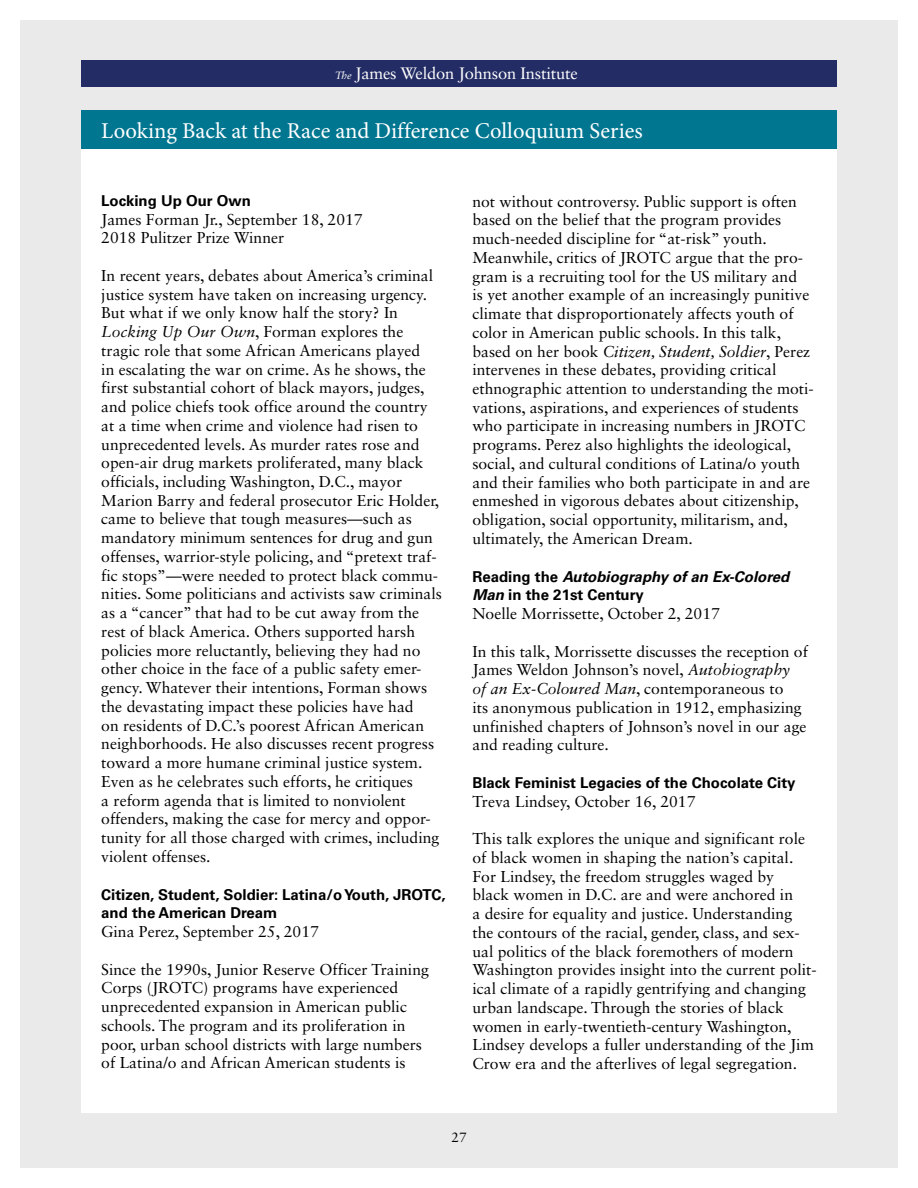
<style>
.page{position:relative;width:918px;height:1188px;background:#fff}
.page>*{position:absolute;margin:0;border:0;box-sizing:border-box;transform-origin:0 0}
.t1{font:22.65px "Minion Pro";color:#fff}
.t2{font:16.5px "Sabon LT Std";letter-spacing:-.01em;color:#fff}
.t3{font:15.75px/18.8px "Sabon LT Std";color:#000}
.t4{font:700 15px/18.8px "Univers LT";color:#000}
.t5{font:italic 700 15px/18.8px "Univers LT";color:#000}
.t6{font:13.5px "Sabon LT Std";color:#000}
.s1{font-style:italic;font-size:10.5px}
.s2{font-style:italic}
.s3{font-style:normal}
</style>
<div class="page">
<div style="left:20px;top:20px;width:878px;height:1148px;background:#eaeaea"></div>
<div style="left:81px;top:60px;width:756px;height:27px;background:#232c64"></div>
<div style="left:81px;top:118px;width:756px;height:995px;background:#fff"></div>
<div style="left:81px;top:110px;width:756px;height:39px;background:#007691"></div>
<p class="t2" style="left:335px;top:63px;width:244px"><span class="s1">The</span> James Weldon Johnson Institute</p>
<h1 class="t1" style="left:101px;top:116px;width:543px">Looking Back at the Race and Difference Colloquium Series</h1>
<p class="t4" style="left:101px;top:191px;width:151px">Locking Up Our Own</p>
<p class="t3" style="left:101px;top:210px;width:263px">James Forman Jr., September 18, 2017<br>2018 Pulitzer Prize Winner</p>
<p class="t3" style="left:101px;top:266px;width:342px">In recent years, debates about America’s criminal justice system have taken on increasing urgency.<br>But what if we only know half the story? In <span class="s2">Locking Up Our Own</span>, Forman explores the tragic role that some African Americans played<br>in escalating the war on crime. As he shows, the first substantial cohort of black mayors, judges, and police chiefs took office around the country at a time when crime and violence had risen to unprecedented levels. As murder rates rose and open-air drug markets proliferated, many black officials, including Washington, D.C., mayor Marion Barry and federal prosecutor Eric Holder, came to believe that tough measures—such as mandatory minimum sentences for drug and gun offenses, warrior-style policing, and “pretext traf&shy;fic stops”—were needed to protect black commu&shy;nities. Some politicians and activists saw criminals as a “cancer” that had to be cut away from the rest of black America. Others supported harsh policies more reluctantly, believing they had no other choice in the face of a public safety emer&shy;gency. Whatever their intentions, Forman shows the devastating impact these policies have had<br>on residents of D.C.’s poorest African American neighborhoods. He also discusses recent progress toward a more humane criminal justice system.<br>Even as he celebrates such efforts, he critiques<br>a reform agenda that is limited to nonviolent offenders, making the case for mercy and oppor&shy;tunity for all those charged with crimes, including violent offenses.</p>
<p class="t4" style="left:101px;top:885px;width:346px">Citizen, Student, Soldier: Latina/o Youth, JROTC, and the American Dream</p>
<p class="t3" style="left:101px;top:922px;width:219px">Gina Perez, September 25, 2017</p>
<p class="t3" style="left:101px;top:960px;width:329px">Since the 1990s, Junior Reserve Officer Training Corps (JROTC) programs have experienced unprecedented expansion in American public schools. The program and its proliferation in poor, urban school districts with large numbers of Latina/o and African American students is</p>
<p class="t3" style="left:472px;top:192px;width:343px">not without controversy. Public support is often based on the belief that the program provides much-needed discipline for “at-risk” youth.<br>Meanwhile, critics of JROTC argue that the pro&shy;gram is a recruiting tool for the US military and<br>is yet another example of an increasingly punitive climate that disproportionately affects youth of color in American public schools. In this talk, based on her book <span class="s2">Citizen, Student, Soldier</span>, Perez intervenes in these debates, providing critical ethnographic attention to understanding the moti&shy;vations, aspirations, and experiences of students who participate in increasing numbers in JROTC programs. Perez also highlights the ideological, social, and cultural conditions of Latina/o youth and their families who both participate in and are enmeshed in vigorous debates about citizenship, obligation, social opportunity, militarism, and, ultimately, the American Dream.</p>
<p class="t5" style="left:472px;top:567px;width:318px"><span class="s3">Reading the</span> Autobiography of an Ex-Colored<br>Man <span class="s3">in the 21st Century</span></p>
<p class="t3" style="left:472px;top:604px;width:249px">Noelle Morrissette, October 2, 2017</p>
<p class="t3" style="left:472px;top:642px;width:337px">In this talk, Morrissette discusses the reception of James Weldon Johnson’s novel, <span class="s2">Autobiography<br>of an Ex-Coloured Man</span>, contemporaneous to<br>its anonymous publication in 1912, emphasizing unfinished chapters of Johnson’s novel in our age and reading culture.</p>
<p class="t4" style="left:472px;top:773px;width:325px">Black Feminist Legacies of the Chocolate City</p>
<p class="t3" style="left:472px;top:792px;width:225px">Treva Lindsey, October 16, 2017</p>
<p class="t3" style="left:472px;top:829px;width:346px">This talk explores the unique and significant role of black women in shaping the nation’s capital.<br>For Lindsey, the freedom struggles waged by<br>black women in D.C. are and were anchored in<br>a desire for equality and justice. Understanding the contours of the racial, gender, class, and sex&shy;ual politics of the black foremothers of modern Washington provides insight into the current polit&shy;ical climate of a rapidly gentrifying and changing urban landscape. Through the stories of black women in early-twentieth-century Washington, Lindsey develops a fuller understanding of the Jim Crow era and the afterlives of legal segregation.</p>
<p class="t6" style="left:451px;top:1130px;width:17px">27</p>
</div>
